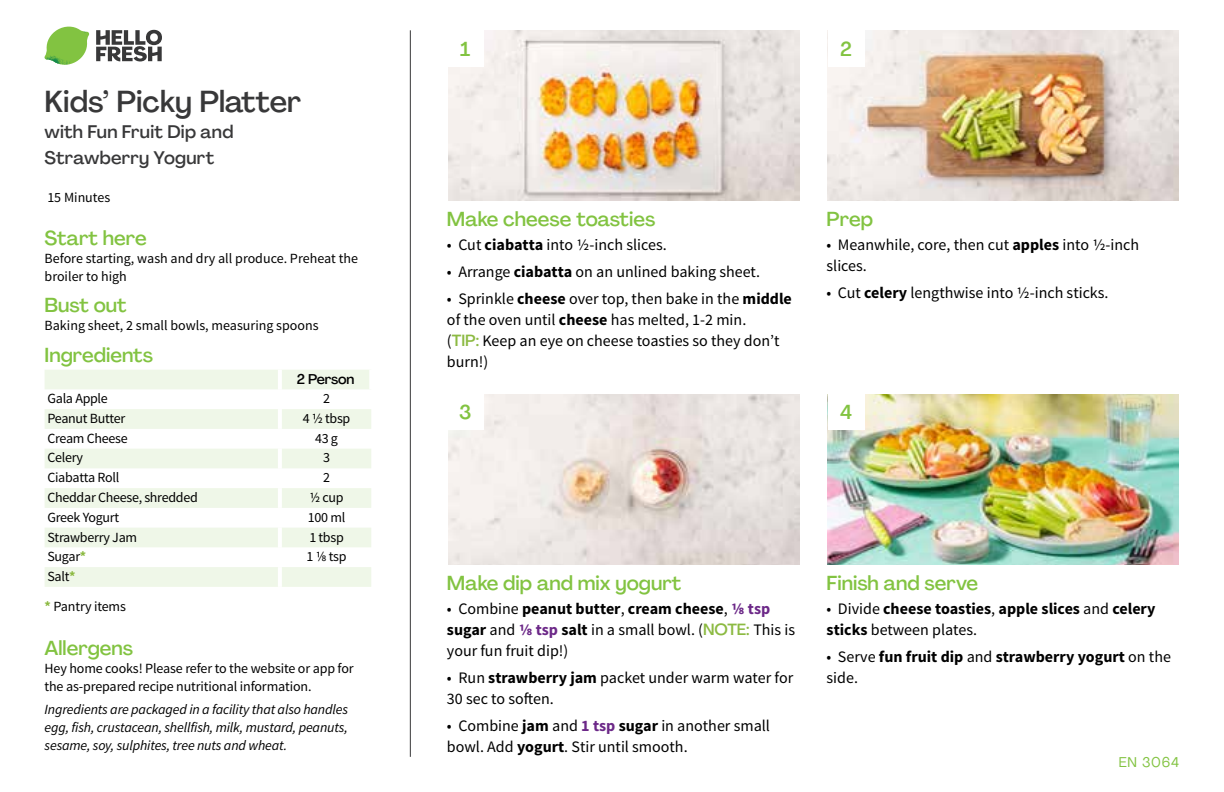
<style>
.page{position:relative;width:1224px;height:792px;background:#fff}
.page>*{position:absolute;margin:0;border:0;box-sizing:border-box;transform-origin:0 0}
.t1{font:500 30px "Agrandir";color:#383839}
.t2{font:500 20px "Agrandir";color:#82c341}
.t3{font:500 18px/26px "Agrandir";letter-spacing:.01em;color:#383839}
.t4{font:16px/21px "Source Sans Pro";color:#000}
.t5{font:700 16px/21px "Source Sans Pro";color:#000}
.t6{font:14px/18px "Source Sans Pro";letter-spacing:-.01em;color:#000}
.t7{font:italic 14px/18px "Source Sans Pro";letter-spacing:-.01em;color:#000;text-align:justify}
.t8{font:500 14px "Agrandir";letter-spacing:-.01em;color:#000}
.t9{font:14px "Agrandir";letter-spacing:.05em;color:#82c341}
.s1{font-weight:700;color:#8cba42}
.s2{font-weight:700}
.s3{font-family:"Agrandir";font-weight:500;color:#8cba42}
.s4{font-weight:700;color:#6c2888}
.s5{font-weight:400}
</style>
<div class="page">
<svg style="left:96px;top:29px;width:66px;height:33px"></svg>
<svg style="left:48px;top:27px;width:39px;height:25px"></svg>
<img style="left:69px;top:27px;width:20px;height:17px">
<img style="left:47px;top:41px;width:38px;height:7px">
<img style="left:44px;top:44px;width:40px;height:21px">
<img style="left:68px;top:48px;width:17px;height:17px">
<hr style="left:410px;top:30px;width:1px;height:727px;background:#383839">
<svg style="left:45px;top:370px;width:326px;height:217px;fill:#eff7e8"></svg>
<hr style="left:278px;top:370px;width:4px;height:19px;background:#fff">
<hr style="left:369px;top:370px;width:4px;height:19px;background:#fff">
<hr style="left:278px;top:389px;width:4px;height:20px;background:#fff">
<hr style="left:278px;top:409px;width:4px;height:20px;background:#fff">
<hr style="left:278px;top:429px;width:4px;height:20px;background:#fff">
<hr style="left:278px;top:449px;width:4px;height:19px;background:#fff">
<hr style="left:278px;top:468px;width:4px;height:20px;background:#fff">
<hr style="left:278px;top:488px;width:4px;height:20px;background:#fff">
<hr style="left:278px;top:508px;width:4px;height:20px;background:#fff">
<hr style="left:278px;top:528px;width:4px;height:19px;background:#fff">
<hr style="left:278px;top:547px;width:4px;height:20px;background:#fff">
<hr style="left:278px;top:567px;width:4px;height:20px;background:#fff">
<img style="left:448px;top:30px;width:351px;height:171px">
<img style="left:448px;top:394px;width:351px;height:171px">
<img style="left:828px;top:30px;width:351px;height:171px">
<img style="left:828px;top:394px;width:351px;height:171px">
<div style="left:447px;top:30px;width:37px;height:37px;background:#fff"></div>
<div style="left:447px;top:394px;width:37px;height:36px;background:#fff"></div>
<div style="left:828px;top:30px;width:36px;height:37px;background:#fff"></div>
<div style="left:828px;top:394px;width:36px;height:36px;background:#fff"></div>
<h1 class="t1" style="left:45px;top:83px;width:258px">Kids’ Picky Platter</h1>
<p class="t3" style="left:45px;top:118px;width:190px">with Fun Fruit Dip and<br>Strawberry Yogurt</p>
<p class="t6" style="left:47px;top:188px;width:64px">15 Minutes</p>
<p class="t2" style="left:45px;top:226px;width:104px">Start here</p>
<p class="t6" style="left:45px;top:250px;width:315px">Before starting, wash and dry all produce. Preheat the broiler to high</p>
<p class="t2" style="left:45px;top:293px;width:84px">Bust out</p>
<p class="t6" style="left:45px;top:317px;width:276px">Baking sheet, 2 small bowls, measuring spoons</p>
<p class="t2" style="left:45px;top:342px;width:110px">Ingredients</p>
<p class="t8" style="left:297px;top:370px;width:59px">2 Person</p>
<p class="t6" style="left:47px;top:390px;width:62px">Gala Apple</p>
<p class="t6" style="left:323px;top:390px;width:8px">2</p>
<p class="t6" style="left:47px;top:410px;width:80px">Peanut Butter</p>
<p class="t6" style="left:303px;top:410px;width:49px">4 1/2 tbsp</p>
<p class="t6" style="left:47px;top:429px;width:82px">Cream Cheese</p>
<p class="t6" style="left:315px;top:429px;width:24px">43 g</p>
<p class="t6" style="left:47px;top:449px;width:37px">Celery</p>
<p class="t6" style="left:323px;top:449px;width:8px">3</p>
<p class="t6" style="left:47px;top:469px;width:73px">Ciabatta Roll</p>
<p class="t6" style="left:323px;top:469px;width:8px">2</p>
<p class="t6" style="left:47px;top:489px;width:152px">Cheddar Cheese, shredded</p>
<p class="t6" style="left:309px;top:489px;width:36px">1/2 cup</p>
<p class="t6" style="left:47px;top:508px;width:73px">Greek Yogurt</p>
<p class="t6" style="left:308px;top:508px;width:39px">100 ml</p>
<p class="t6" style="left:47px;top:528px;width:91px">Strawberry Jam</p>
<p class="t6" style="left:309px;top:528px;width:36px">1 tbsp</p>
<p class="t6" style="left:47px;top:548px;width:40px">Sugar<span class="s1">*</span></p>
<p class="t6" style="left:307px;top:548px;width:42px">1 1/8 tsp</p>
<p class="t6" style="left:45px;top:561px;width:83px;line-height:30.4px">Salt<span class="s1">*<br>*</span> Pantry items</p>
<p class="t2" style="left:45px;top:636px;width:90px">Allergens</p>
<p class="t6" style="left:45px;top:659px;width:311px">Hey home cooks! Please refer to the website or app for the as-prepared recipe nutritional information.</p>
<p class="t7" style="left:45px;top:701px;width:305px">Ingredients are packaged in a facility that also handles egg, fish, crustacean, shellfish, milk, mustard, peanuts, sesame, soy, sulphites, tree nuts and wheat.</p>
<p class="t2" style="left:460px;top:37px;width:12px">1</p>
<p class="t2" style="left:840px;top:37px;width:13px">2</p>
<p class="t2" style="left:447px;top:207px;width:210px">Make cheese toasties</p>
<p class="t4" style="left:447px;top:235px;width:221px">• Cut <span class="s2">ciabatta</span> into 1/2-inch slices.</p>
<p class="t4" style="left:447px;top:262px;width:315px">• Arrange <span class="s2">ciabatta</span> on an unlined baking sheet.</p>
<p class="t4" style="left:447px;top:288px;width:346px">• Sprinkle <span class="s2">cheese</span> over top, then bake in the <span class="s2">middle </span>of the oven until <span class="s2">cheese</span> has melted, 1-2 min.<br>(<span class="s3">TIP:</span> Keep an eye on cheese toasties so they don’t burn!)</p>
<p class="t2" style="left:459px;top:400px;width:14px">3</p>
<p class="t2" style="left:827px;top:207px;width:48px">Prep</p>
<p class="t4" style="left:827px;top:235px;width:314px">• Meanwhile, core, then cut <span class="s2">apples</span> into 1/2-inch slices.</p>
<p class="t4" style="left:827px;top:283px;width:283px">• Cut <span class="s2">celery</span> lengthwise into 1/2-inch sticks.</p>
<p class="t2" style="left:840px;top:400px;width:14px">4</p>
<p class="t2" style="left:447px;top:571px;width:236px">Make dip and mix yogurt</p>
<p class="t4" style="left:447px;top:599px;width:350px">• Combine <span class="s2">peanut butter</span>, <span class="s2">cream cheese</span>, <span class="s4">1/8 tsp </span><span class="s2">sugar</span> and <span class="s4">1/8 tsp</span> <span class="s2">salt</span> in a small bowl. (<span class="s3">NOTE:</span> This is your fun fruit dip!)</p>
<p class="t4" style="left:447px;top:667px;width:348px">• Run <span class="s2">strawberry jam</span> packet under warm water for<br>30 sec to soften.</p>
<p class="t4" style="left:447px;top:715px;width:325px">• Combine <span class="s2">jam</span> and <span class="s4">1 tsp</span> <span class="s2">sugar</span> in another small bowl. Add <span class="s2">yogurt</span>. Stir until smooth.</p>
<p class="t2" style="left:827px;top:571px;width:153px">Finish and serve</p>
<p class="t5" style="left:827px;top:599px;width:330px"><span class="s5">• Divide</span> cheese toasties<span class="s5">,</span> apple slices <span class="s5">and</span> celery sticks <span class="s5">between plates.</span></p>
<p class="t5" style="left:827px;top:647px;width:346px"><span class="s5">• Serve</span> fun fruit dip <span class="s5">and</span> strawberry yogurt <span class="s5">on the side.</span></p>
<p class="t9" style="left:1119px;top:753px;width:62px">EN 3064</p>
</div>
